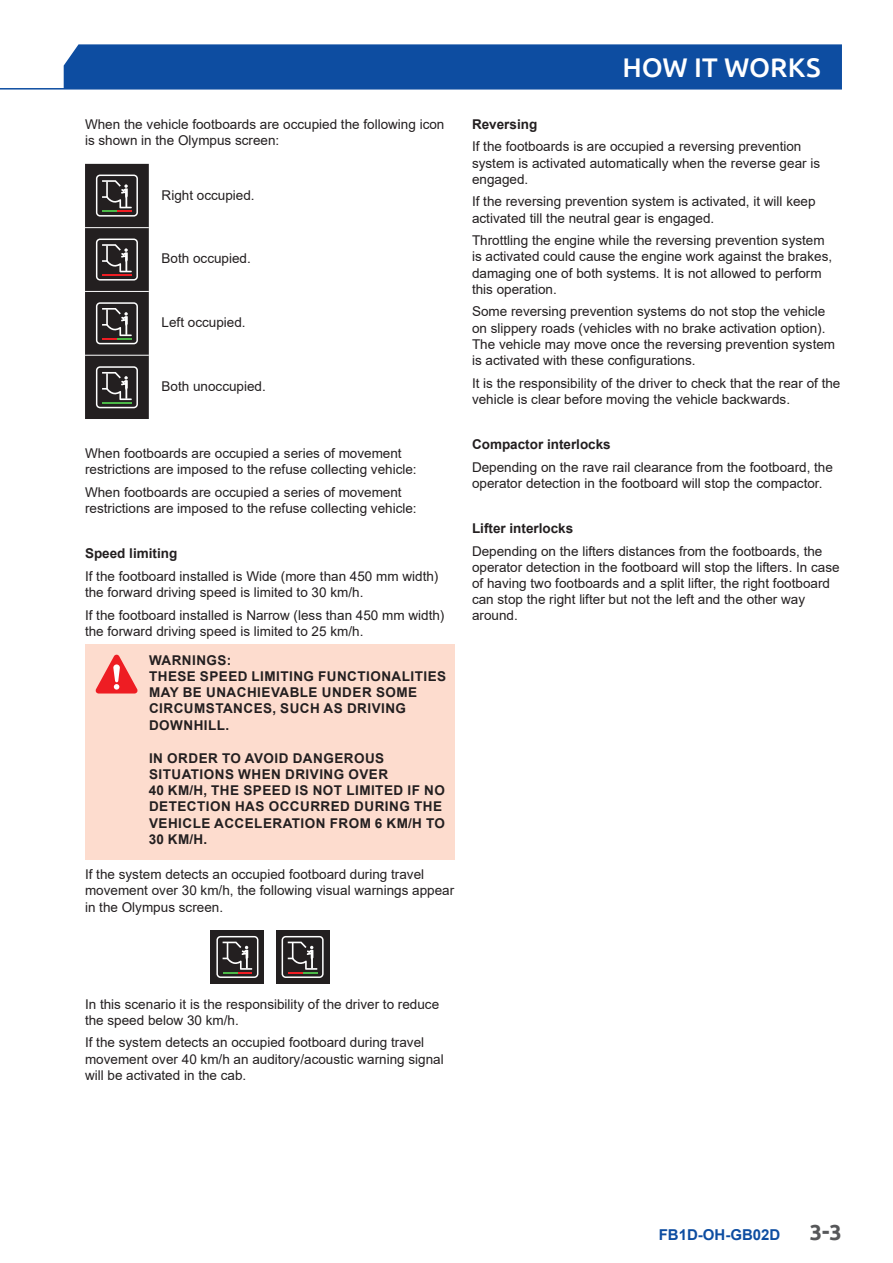
<style>
.page{position:relative;width:893px;height:1263px;background:#fff}
.page>*{position:absolute;margin:0;border:0;box-sizing:border-box;transform-origin:0 0}
.t1{font:500 27px "Ubuntu";color:#fff}
.t2{font:700 21.75px "Ubuntu";color:#57585a}
.t3{font:700 15px "Arial";color:#0d4da1}
.t4{font:13.5px/16.2px "Arial";color:#231f20}
.t5{font:700 13.5px/16.2px "Arial";letter-spacing:.035em;color:#231f20}
.t6{font:700 13.5px "Arial";color:#231f20}
</style>
<div class="page">
<div style="left:85px;top:644px;width:370px;height:101px;background:#fddcce"></div>
<div style="left:85px;top:742px;width:370px;height:117px;background:#fddcce"></div>
<svg style="left:85px;top:164px;width:64px;height:255px;background:#413d3d"></svg>
<div style="left:211px;top:930px;width:53px;height:53px;background:#231f20"></div>
<div style="left:216px;top:936px;width:42px;height:42px;border:2px solid #fff;border-radius:3px"></div>
<svg style="left:223px;top:942px;width:29px;height:31px"></svg>
<div style="left:276px;top:930px;width:53px;height:53px;background:#231f20"></div>
<div style="left:282px;top:936px;width:42px;height:42px;border:2px solid #fff;border-radius:3px"></div>
<svg style="left:288px;top:942px;width:29px;height:31px"></svg>
<svg style="left:96px;top:655px;width:42px;height:38px"></svg>
<div style="left:64px;top:44px;width:778px;height:44px;background:#0d4da1"></div>
<hr style="left:0;top:88px;width:842px;height:2px;background:#0d4da1">
<p class="t4" style="left:85px;top:116px;width:361px">When the vehicle footboards are occupied the following icon is shown in the Olympus screen:</p>
<p class="t4" style="left:162px;top:187px;width:95px">Right occupied.</p>
<p class="t4" style="left:162px;top:250px;width:91px">Both occupied.</p>
<p class="t4" style="left:162px;top:314px;width:86px">Left occupied.</p>
<p class="t4" style="left:162px;top:378px;width:106px">Both unoccupied.</p>
<p class="t4" style="left:85px;top:445px;width:333px">When footboards are occupied a series of movement restrictions are imposed to the refuse collecting vehicle:</p>
<p class="t4" style="left:85px;top:484px;width:333px">When footboards are occupied a series of movement restrictions are imposed to the refuse collecting vehicle:</p>
<p class="t6" style="left:85px;top:544px;width:94px">Speed limiting</p>
<p class="t4" style="left:85px;top:568px;width:355px">If the footboard installed is Wide (more than 450 mm width) the forward driving speed is limited to 30 km/h.</p>
<p class="t4" style="left:85px;top:607px;width:361px">If the footboard installed is Narrow (less than 450 mm width) the forward driving speed is limited to 25 km/h.</p>
<p class="t5" style="left:149px;top:652px;width:299px">WARNINGS:<br>THESE SPEED LIMITING FUNCTIONALITIES<br>MAY BE UNACHIEVABLE UNDER SOME<br>CIRCUMSTANCES, SUCH AS DRIVING<br>DOWNHILL.</p>
<p class="t5" style="left:149px;top:750px;width:298px">IN ORDER TO AVOID DANGEROUS<br>SITUATIONS WHEN DRIVING OVER<br>40 KM/H, THE SPEED IS NOT LIMITED IF NO<br>DETECTION HAS OCCURRED DURING THE<br>VEHICLE ACCELERATION FROM 6 KM/H TO<br>30 KM/H.</p>
<p class="t4" style="left:85px;top:866px;width:371px">If the system detects an occupied footboard during travel movement over 30 km/h, the following visual warnings appear in the Olympus screen.</p>
<h1 class="t1" style="left:622px;top:50px;width:200px">HOW IT WORKS</h1>
<p class="t6" style="left:472px;top:115px;width:67px">Reversing</p>
<p class="t4" style="left:472px;top:139px;width:350px">If the footboards is are occupied a reversing prevention system is activated automatically when the reverse gear is engaged.</p>
<p class="t4" style="left:472px;top:194px;width:345px">If the reversing prevention system is activated, it will keep activated till the neutral gear is engaged.</p>
<p class="t4" style="left:472px;top:232px;width:362px">Throttling the engine while the reversing prevention system is activated could cause the engine work against the brakes, damaging one of both systems. It is not allowed to perform this operation.</p>
<p class="t4" style="left:472px;top:303px;width:365px">Some reversing prevention systems do not stop the vehicle on slippery roads (vehicles with no brake activation option).<br>The vehicle may move once the reversing prevention system is activated with these configurations.</p>
<p class="t4" style="left:472px;top:375px;width:370px">It is the responsibility of the driver to check that the rear of the vehicle is clear before moving the vehicle backwards.</p>
<p class="t6" style="left:472px;top:435px;width:140px">Compactor interlocks</p>
<p class="t4" style="left:472px;top:459px;width:362px">Depending on the rave rail clearance from the footboard, the operator detection in the footboard will stop the compactor.</p>
<p class="t6" style="left:472px;top:519px;width:103px">Lifter interlocks</p>
<p class="t4" style="left:472px;top:543px;width:369px">Depending on the lifters distances from the footboards, the operator detection in the footboard will stop the lifters. In case of having two footboards and a split lifter, the right footboard can stop the right lifter but not the left and the other way around.</p>
<p class="t4" style="left:85px;top:996px;width:356px">In this scenario it is the responsibility of the driver to reduce the speed below 30 km/h.</p>
<p class="t4" style="left:85px;top:1034px;width:360px">If the system detects an occupied footboard during travel movement over 40 km/h an auditory/acoustic warning signal will be activated in the cab.</p>
<p class="t3" style="left:659px;top:1224px;width:123px">FB1D-OH-GB02D</p>
<h2 class="t2" style="left:810px;top:1219px;width:34px">3-3</h2>
</div>
